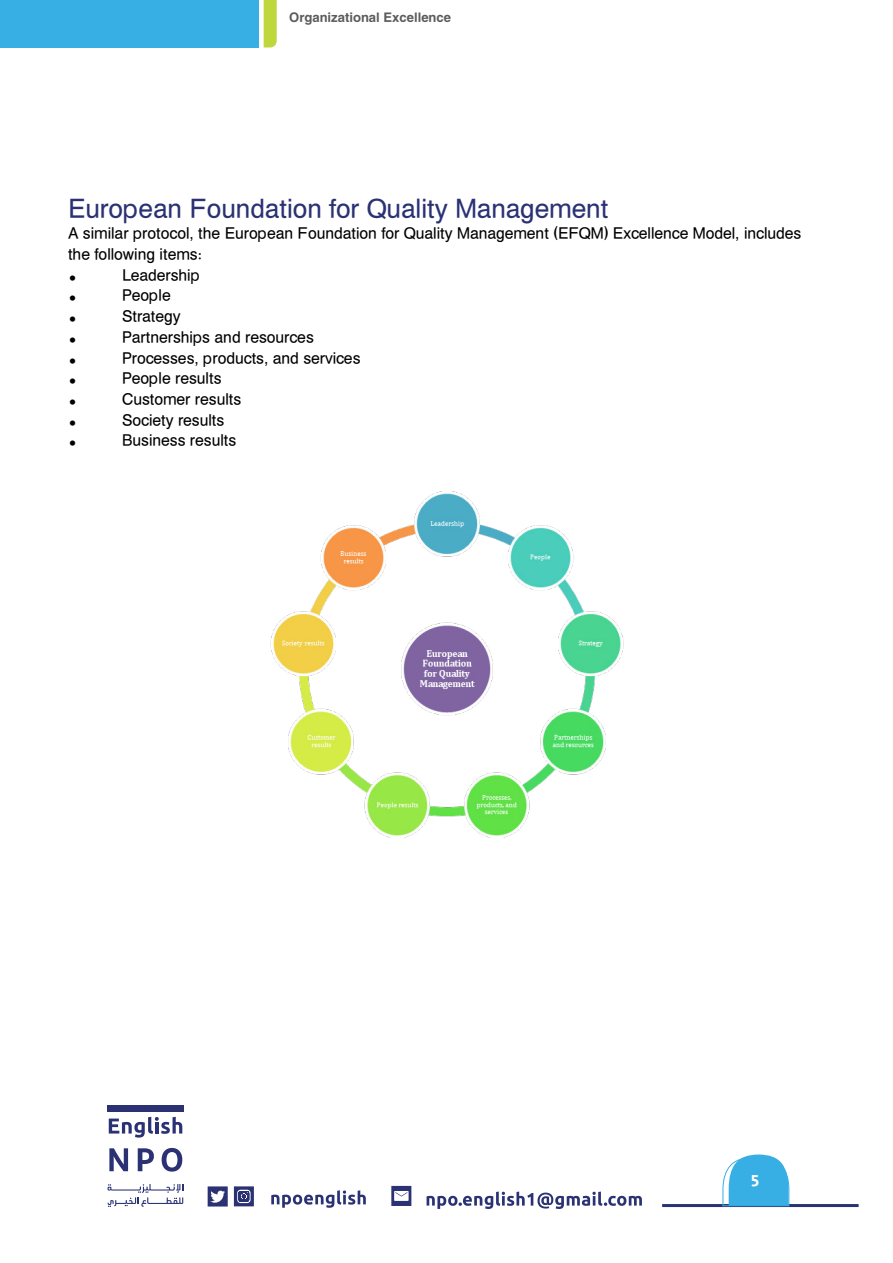
<style>
.page{position:relative;width:893px;height:1263px;background:#fff}
.page>*{position:absolute;margin:0;border:0;box-sizing:border-box;transform-origin:0 0}
.t1{font:30px "Hacen Algeria";color:#2b3274}
.t2{font:18px/20.7px "Hacen Algeria";color:#000}
.t3{font:18px "Hacen Algeria Hd";color:#fff}
.t4{font:15px "Hacen Algeria Bd";color:#5d5a5c}
</style>
<div class="page">
<svg style="left:208px;top:1186px;width:20px;height:20px"></svg>
<svg style="left:234px;top:1186px;width:20px;height:20px"></svg>
<svg style="left:109px;top:1117px;width:73px;height:20px"></svg>
<svg style="left:109px;top:1148px;width:19px;height:23px"></svg>
<svg style="left:138px;top:1148px;width:16px;height:23px"></svg>
<svg style="left:162px;top:1148px;width:20px;height:23px"></svg>
<svg style="left:107px;top:1184px;width:76px;height:23px"></svg>
<div style="left:107px;top:1105px;width:77px;height:6px;background:#2b3274"></div>
<svg style="left:271px;top:1190px;width:95px;height:18px"></svg>
<svg style="left:427px;top:1191px;width:215px;height:18px"></svg>
<svg style="left:391px;top:1186px;width:20px;height:20px"></svg>
<hr style="left:662px;top:1204px;width:197px;height:3px;background:#2b3274">
<svg style="left:722px;top:1154px;width:68px;height:53px"></svg>
<div style="left:0;top:0;width:258px;height:47px;background:#37aee4"></div>
<svg style="left:264px;top:0;width:13px;height:47px"></svg>
<img style="left:270px;top:492px;width:354px;height:345px">
<p class="t4" style="left:289px;top:7px;width:163px">Organizational Excellence</p>
<h1 class="t1" style="left:68px;top:188px;width:542px">European Foundation for Quality Management</h1>
<p class="t2" style="left:68px;top:224px;width:735px">A similar protocol, the European Foundation for Quality Management (EFQM) Excellence Model, includes the following items:<br>•</p>
<p class="t2" style="left:122px;top:265px;width:79px">Leadership</p>
<p class="t2" style="left:68px;top:286px;width:10px">•</p>
<p class="t2" style="left:122px;top:286px;width:50px">People</p>
<p class="t2" style="left:68px;top:307px;width:10px">•</p>
<p class="t2" style="left:122px;top:307px;width:60px">Strategy</p>
<p class="t2" style="left:68px;top:327px;width:10px">•</p>
<p class="t2" style="left:122px;top:327px;width:193px">Partnerships and resources</p>
<p class="t2" style="left:68px;top:348px;width:10px">•</p>
<p class="t2" style="left:122px;top:348px;width:240px">Processes, products, and services</p>
<p class="t2" style="left:68px;top:369px;width:10px">•</p>
<p class="t2" style="left:122px;top:369px;width:101px">People results</p>
<p class="t2" style="left:68px;top:389px;width:10px">•</p>
<p class="t2" style="left:122px;top:389px;width:121px">Customer results</p>
<p class="t2" style="left:68px;top:410px;width:10px">•</p>
<p class="t2" style="left:122px;top:410px;width:104px">Society results</p>
<p class="t2" style="left:68px;top:431px;width:10px">•</p>
<p class="t2" style="left:122px;top:431px;width:116px">Business results</p>
<p class="t3" style="left:751px;top:1168px;width:10px">5</p>
</div>
